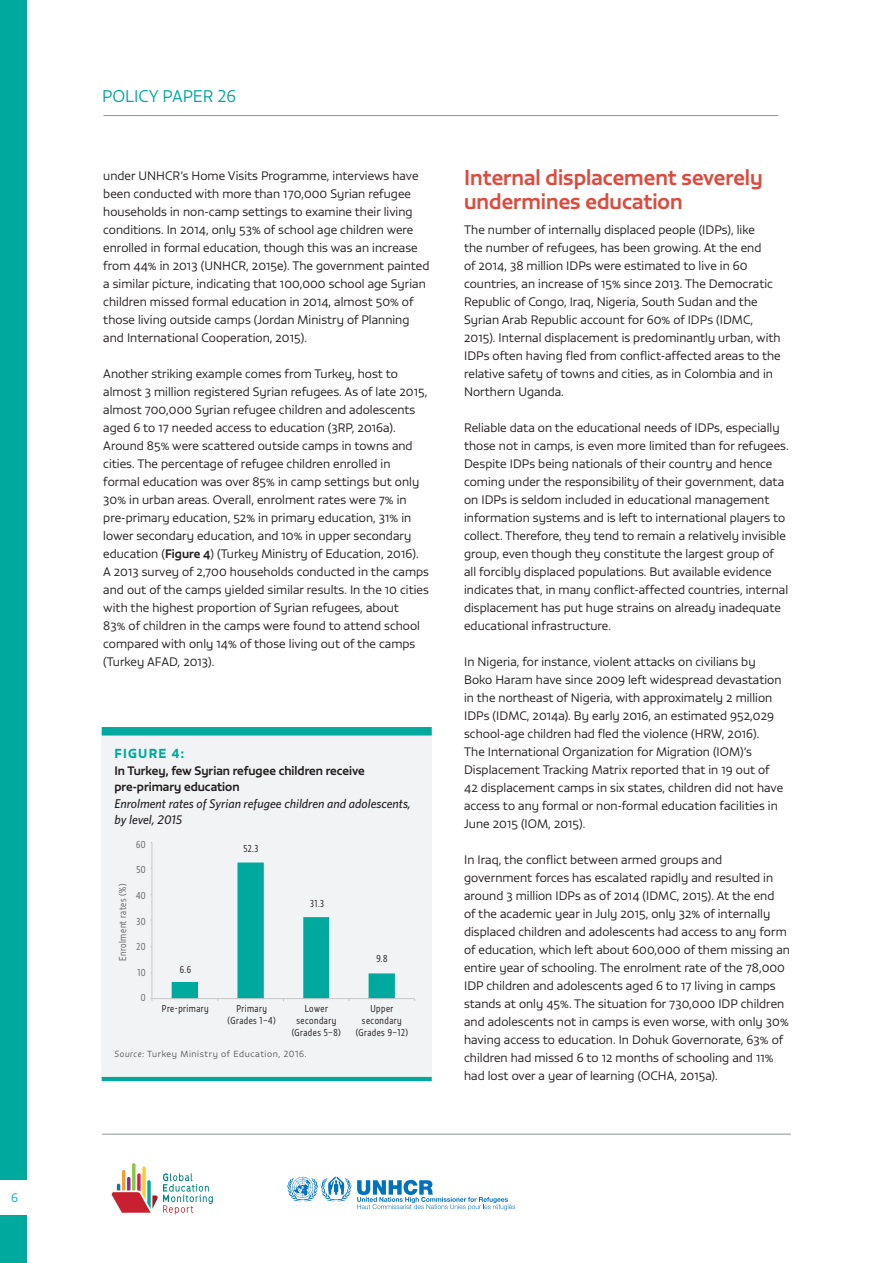
<style>
.page{position:relative;width:893px;height:1263px;background:#fff}
.page>*{position:absolute;margin:0;border:0;box-sizing:border-box;transform-origin:0 0}
.Head_1__GMR_H3{font:500 21px/24px "Vita Std";color:#db4c40}
.t1{font:300 16.5px "Vita Std";color:#00a99d}
.Figure_Subtitle{font:italic 500 12.75px/16.5px "Whitney";color:#231f20}
.Figure_Number{font:12.75px "Vita Std Bld";letter-spacing:.1em;color:#00a99d}
.Body{font:300 12px/18px "Vita Std";letter-spacing:.005em;color:#231f20}
.Figure_Title{font:500 12px/16.5px "Vita Std";color:#231f20}
.t2{font:300 12px "Vita Std";color:#00b6bc}
.t3{font:300 9.75px/12px "Vita Cond Std";letter-spacing:.05em;color:#231f20;text-align:center}
.t4{font:300 9.75px "Vita Cond Std";letter-spacing:.05em;color:#636366}
.Note_Source{font:300 8.7px "Vita Std";letter-spacing:.07em;color:#57585a}
.s1{font-weight:500}
.s2{font-style:italic}
</style>
<div class="page">
<svg style="left:112px;top:1163px;width:101px;height:52px"></svg>
<svg style="left:287px;top:1176px;width:228px;height:34px"></svg>
<div style="left:0;top:0;width:27px;height:1263px;background:#00a99d"></div>
<div style="left:0;top:1180px;width:30px;height:35px;background:#fff"></div>
<hr style="left:102px;top:1134px;width:689px;height:1px;background:#939598">
<hr style="left:103px;top:115px;width:675px;height:1px;background:#939598">
<div style="left:102px;top:731px;width:330px;height:348px;background:#f2f3f4"></div>
<div style="left:102px;top:727px;width:330px;height:8px;background:#00a99d"></div>
<hr style="left:102px;top:1077px;width:330px;height:4px;background:#00a99d">
<hr style="left:152px;top:842px;width:1px;height:156px;background:#c7c8ca">
<hr style="left:152px;top:998px;width:263px;height:1px;background:#c7c8ca">
<svg style="left:172px;top:862px;width:223px;height:139px"></svg>
<p class="t2" style="left:11px;top:1189px;width:8px">6</p>
<h2 class="t1" style="left:102px;top:85px;width:135px">POLICY PAPER 26</h2>
<p class="Body" style="left:103px;top:167px;width:328px">under UNHCR’s Home Visits Programme, interviews have been conducted with more than 170,000 Syrian refugee households in non-camp settings to examine their living conditions. In 2014, only 53% of school age children were enrolled in formal education, though this was an increase from 44% in 2013 (UNHCR, 2015e). The government painted a similar picture, indicating that 100,000 school age Syrian children missed formal education in 2014, almost 50% of those living outside camps (Jordan Ministry of Planning and International Cooperation, 2015).</p>
<p class="Body" style="left:103px;top:365px;width:327px">Another striking example comes from Turkey, host to almost 3 million registered Syrian refugees. As of late 2015, almost 700,000 Syrian refugee children and adolescents aged 6 to 17 needed access to education (3RP, 2016a).<br>Around 85% were scattered outside camps in towns and cities. The percentage of refugee children enrolled in formal education was over 85% in camp settings but only 30% in urban areas. Overall, enrolment rates were 7% in pre-primary education, 52% in primary education, 31% in lower secondary education, and 10% in upper secondary education (<span class="s1">Figure 4</span>) (Turkey Ministry of Education, 2016).<br>A 2013 survey of 2,700 households conducted in the camps and out of the camps yielded similar results. In the 10 cities with the highest proportion of Syrian refugees, about<br>83% of children in the camps were found to attend school compared with only 14% of those living out of the camps (Turkey AFAD, 2013).</p>
<p class="Figure_Number" style="left:114px;top:745px;width:71px">FIGURE 4:</p>
<p class="Figure_Title" style="left:114px;top:762px;width:252px">In Turkey, few Syrian refugee children receive pre-primary education</p>
<p class="Figure_Subtitle" style="left:114px;top:795px;width:298px">Enrolment rates of Syrian refugee children and adolescents, by level, 2015</p>
<p class="t4" style="left:117px;top:961px;width:79px;rotate:-90deg">Enrolment rates (%)</p>
<p class="t4" style="left:136px;top:838px;width:11px">60</p>
<p class="t4" style="left:136px;top:864px;width:11px">50</p>
<p class="t4" style="left:136px;top:889px;width:11px">40</p>
<p class="t4" style="left:137px;top:915px;width:11px">30</p>
<p class="t4" style="left:137px;top:940px;width:11px">20</p>
<p class="t4" style="left:138px;top:966px;width:10px">10</p>
<p class="t4" style="left:141px;top:991px;width:6px">0</p>
<p class="t3" style="left:180px;top:963px;width:13px">6.6</p>
<p class="t3" style="left:162px;top:1003px;width:48px">Pre-primary</p>
<p class="t3" style="left:243px;top:842px;width:16px">52.3</p>
<p class="t3" style="left:310px;top:897px;width:15px">31.3</p>
<p class="t3" style="left:376px;top:953px;width:13px">9.8</p>
<p class="t3" style="left:228px;top:1003px;width:50px">Primary (Grades 1–4)</p>
<p class="t3" style="left:292px;top:1003px;width:51px">Lower secondary (Grades 5–8)</p>
<p class="t3" style="left:356px;top:1003px;width:54px">Upper secondary (Grades 9–12)</p>
<p class="Note_Source" style="left:114px;top:1048px;width:194px"><span class="s2">Source:</span> Turkey Ministry of Education, 2016.</p>
<p class="Head_1__GMR_H3" style="left:464px;top:165px;width:300px">Internal displacement severely undermines education</p>
<p class="Body" style="left:464px;top:221px;width:318px">The number of internally displaced people (IDPs), like<br>the number of refugees, has been growing. At the end<br>of 2014, 38 million IDPs were estimated to live in 60 countries, an increase of 15% since 2013. The Democratic Republic of Congo, Iraq, Nigeria, South Sudan and the Syrian Arab Republic account for 60% of IDPs (IDMC, 2015). Internal displacement is predominantly urban, with IDPs often having fled from conflict-affected areas to the relative safety of towns and cities, as in Colombia and in Northern Uganda.</p>
<p class="Body" style="left:464px;top:419px;width:326px">Reliable data on the educational needs of IDPs, especially those not in camps, is even more limited than for refugees.<br>Despite IDPs being nationals of their country and hence coming under the responsibility of their government, data on IDPs is seldom included in educational management information systems and is left to international players to collect. Therefore, they tend to remain a relatively invisible group, even though they constitute the largest group of all forcibly displaced populations. But available evidence indicates that, in many conflict-affected countries, internal displacement has put huge strains on already inadequate educational infrastructure.</p>
<p class="Body" style="left:464px;top:653px;width:321px">In Nigeria, for instance, violent attacks on civilians by Boko Haram have since 2009 left widespread devastation in the northeast of Nigeria, with approximately 2 million IDPs (IDMC, 2014a). By early 2016, an estimated 952,029 school-age children had fled the violence (HRW, 2016).<br>The International Organization for Migration (IOM)’s Displacement Tracking Matrix reported that in 19 out of 42 displacement camps in six states, children did not have access to any formal or non-formal education facilities in June 2015 (IOM, 2015).</p>
<p class="Body" style="left:464px;top:851px;width:327px">In Iraq, the conflict between armed groups and government forces has escalated rapidly and resulted in around 3 million IDPs as of 2014 (IDMC, 2015). At the end<br>of the academic year in July 2015, only 32% of internally displaced children and adolescents had access to any form of education, which left about 600,000 of them missing an entire year of schooling. The enrolment rate of the 78,000<br>IDP children and adolescents aged 6 to 17 living in camps stands at only 45%. The situation for 730,000 IDP children and adolescents not in camps is even worse, with only 30% having access to education. In Dohuk Governorate, 63% of children had missed 6 to 12 months of schooling and 11% had lost over a year of learning (OCHA, 2015a).</p>
</div>
